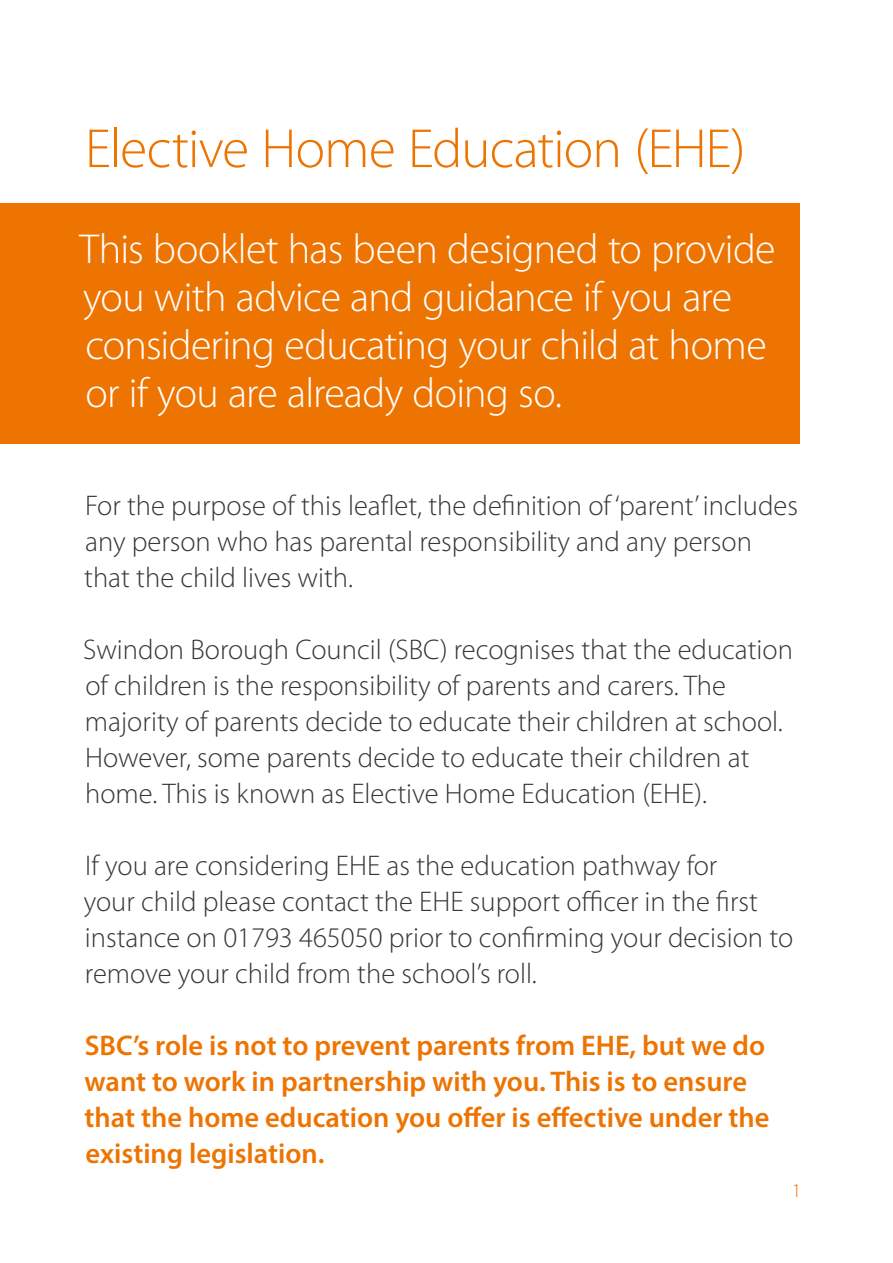
<style>
.page{position:relative;width:893px;height:1263px;background:#fff}
.page>*{position:absolute;margin:0;border:0;box-sizing:border-box;transform-origin:0 0}
.t1{font:300 55.5px "Myriad Pro";letter-spacing:-.02em;color:#ee7402}
.t2{font:300 42px/48px "Myriad Pro";letter-spacing:-.015em;color:#fff}
.t3{font:300 28.5px/36px "Myriad Pro";color:#373636}
.t4{font:600 28.5px/36px "Myriad Pro";color:#ee7402}
.t5{font:300 19.5px "Myriad Pro";color:#ee7402}
</style>
<div class="page">
<div style="left:0;top:203px;width:799px;height:240px;background:#ee7402"></div>
<h1 class="t1" style="left:85px;top:115px;width:662px">Elective Home Education (EHE)</h1>
<h2 class="t2" style="left:79px;top:225px;width:698px">This booklet has been designed to provide you with advice and guidance if you are considering educating your child at home or if you are already doing so.</h2>
<p class="t3" style="left:84px;top:487px;width:715px">For the purpose of this leaflet, the definition of ‘parent’ includes any person who has parental responsibility and any person that the child lives with.</p>
<p class="t3" style="left:83px;top:631px;width:711px">Swindon Borough Council (SBC) recognises that the education of children is the responsibility of parents and carers. The majority of parents decide to educate their children at school.<br>However, some parents decide to educate their children at home. This is known as Elective Home Education (EHE).</p>
<p class="t3" style="left:84px;top:847px;width:711px">If you are considering EHE as the education pathway for<br>your child please contact the EHE support officer in the first instance on 01793 465050 prior to confirming your decision to remove your child from the school’s roll.</p>
<p class="t4" style="left:84px;top:1027px;width:687px">SBC’s role is not to prevent parents from EHE, but we do want to work in partnership with you. This is to ensure that the home education you offer is effective under the existing legislation.</p>
<p class="t5" style="left:792px;top:1178px;width:11px">1</p>
</div>
